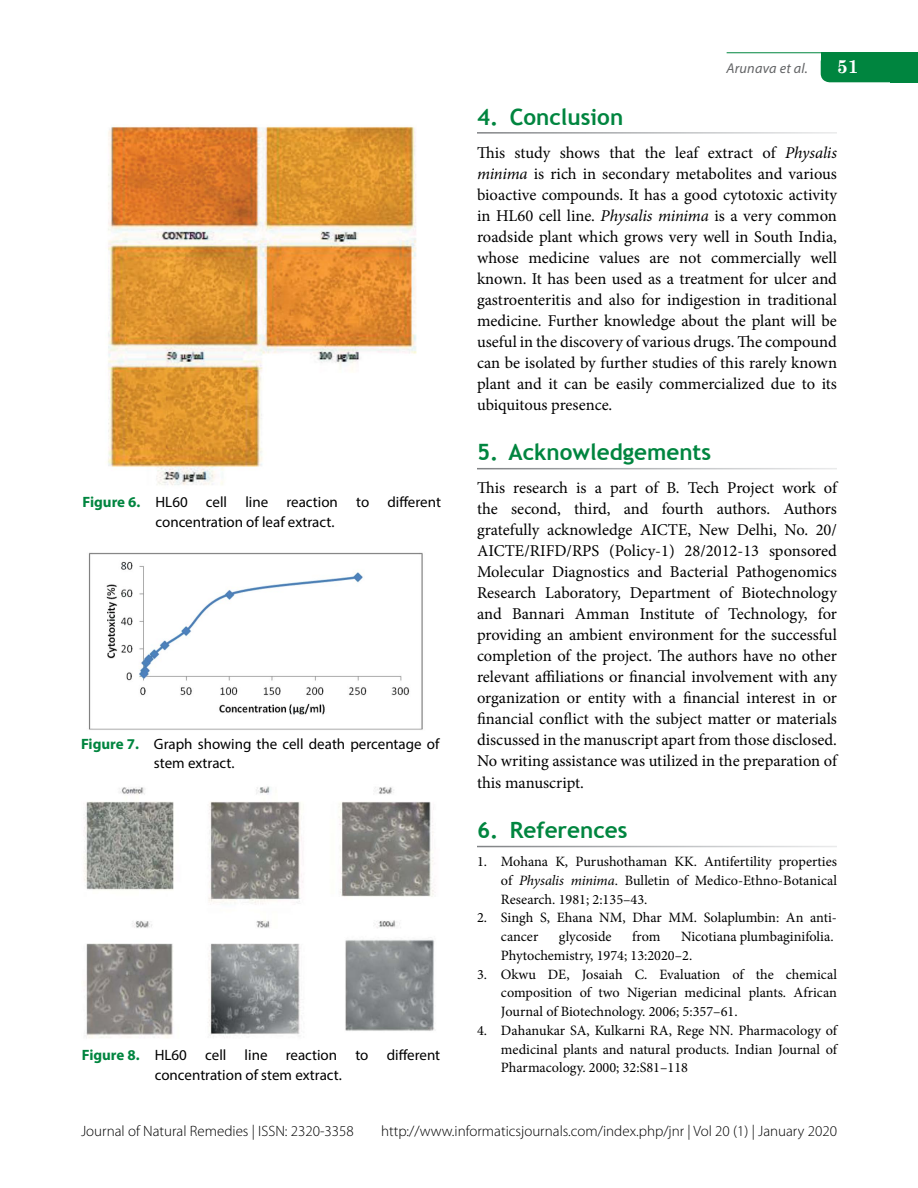
<style>
.page{position:relative;width:918px;height:1188px;background:#fff}
.page>*{position:absolute;margin:0;border:0;box-sizing:border-box;transform-origin:0 0}
.t1{font:700 22.5px "Trebuchet MS";color:#00853f}
.t2{font:700 18.75px "Century Schoolbook";color:#fff}
.t3{font:16.5px/21px "Minion Pro";color:#000;text-align:justify}
.t4{font:15px/19.5px "Myriad Pro";color:#000}
.t5{font:300 15px "Myriad Pro";color:#000}
.t6{font:14.25px/18.8px "Minion Pro";color:#000;text-align:justify}
.t7{font:italic 14.25px "Myriad Pro";letter-spacing:.015em;color:#636466}
.s1{font-weight:700;color:#00853f}
.s2{font-style:italic}
</style>
<div class="page">
<svg style="left:821px;top:67px;width:97px;height:15px"></svg>
<div style="left:821px;top:53px;width:97px;height:14px;background:#00853f"></div>
<div style="left:890px;top:68px;width:28px;height:14px;background:#00853f"></div>
<hr style="left:727px;top:52px;width:191px;height:1px;background:#00853f">
<img style="left:88px;top:552px;width:335px;height:178px">
<img style="left:84px;top:786px;width:352px;height:252px">
<img style="left:108px;top:126px;width:309px;height:359px">
<p class="t4" style="left:155px;top:492px;width:287px;text-indent:-73px"><span class="s1">Figure 6.</span> HL60 cell line reaction to different concentration of leaf extract.</p>
<p class="t4" style="left:154px;top:734px;width:287px;text-indent:-73px"><span class="s1">Figure 7.</span> Graph showing the cell death percentage of stem extract.</p>
<p class="t4" style="left:155px;top:1045px;width:287px;text-indent:-73px"><span class="s1">Figure 8.</span> HL60 cell line reaction to different concentration of stem extract.</p>
<p class="t7" style="left:726px;top:59px;width:83px">Arunava et al.</p>
<p class="t2" style="left:837px;top:52px;width:23px">51</p>
<h1 class="t1" style="left:477px;top:103px;width:148px">4. Conclusion</h1>
<p class="t3" style="left:477px;top:142px;width:362px">This study shows that the leaf extract of <span class="s2">Physalis minima</span> is rich in secondary metabolites and various bioactive compounds. It has a good cytotoxic activity in HL60 cell line. <span class="s2">Physalis minima</span> is a very common roadside plant which grows very well in South India, whose medicine values are not commercially well known. It has been used as a treatment for ulcer and gastroenteritis and also for indigestion in traditional medicine. Further knowledge about the plant will be useful in the discovery of various drugs. The compound can be isolated by further studies of this rarely known plant and it can be easily commercialized due to its ubiquitous presence.</p>
<h1 class="t1" style="left:477px;top:438px;width:236px">5. Acknowledgements</h1>
<p class="t3" style="left:477px;top:478px;width:362px">This research is a part of B. Tech Project work of the second, third, and fourth authors. Authors gratefully acknowledge AICTE, New Delhi, No. 20/ AICTE/RIFD/RPS (Policy-1) 28/2012-13 sponsored Molecular Diagnostics and Bacterial Pathogenomics Research Laboratory, Department of Biotechnology and Bannari Amman Institute of Technology, for providing an ambient environment for the successful completion of the project. The authors have no other relevant affiliations or financial involvement with any organization or entity with a financial interest in or financial conflict with the subject matter or materials discussed in the manuscript apart from those disclosed.<br>No writing assistance was utilized in the preparation of this manuscript.</p>
<h1 class="t1" style="left:477px;top:816px;width:152px">6. References</h1>
<p class="t6" style="left:501px;top:852px;width:338px;text-indent:-24px">1. Mohana K, Purushothaman KK. Antifertility properties of <span class="s2">Physalis minima</span>. Bulletin of Medico-Ethno-Botanical Research. 1981; 2:135–43.</p>
<p class="t6" style="left:501px;top:908px;width:338px;text-indent:-24px">2. Singh S, Ehana NM, Dhar MM. Solaplumbin: An anti&shy;cancer</p>
<p class="t6" style="left:501px;top:927px;width:334px;text-indent:180px">Nicotiana plumbaginifolia.<br>Phytochemistry, 1974; 13:2020–2.</p>
<p class="t6" style="left:501px;top:965px;width:337px;text-indent:-24px">3. Okwu DE, Josaiah C. Evaluation of the chemical composition of two Nigerian medicinal plants. African Journal of Biotechnology. 2006; 5:357–61.</p>
<p class="t6" style="left:501px;top:1021px;width:338px;text-indent:-24px">4. Dahanukar SA, Kulkarni RA, Rege NN. Pharmacology of medicinal plants and natural products. Indian Journal of Pharmacology. 2000; 32:S81–118</p>
<p class="t6" style="left:559px;top:927px;width:54px">glycoside</p>
<p class="t6" style="left:632px;top:927px;width:30px">from</p>
<p class="t5" style="left:81px;top:1122px;width:274px">Journal of Natural Remedies | ISSN: 2320-3358</p>
<p class="t5" style="left:381px;top:1122px;width:457px">http://www.informaticsjournals.com/index.php/jnr | Vol 20 (1) | January 2020</p>
</div>
